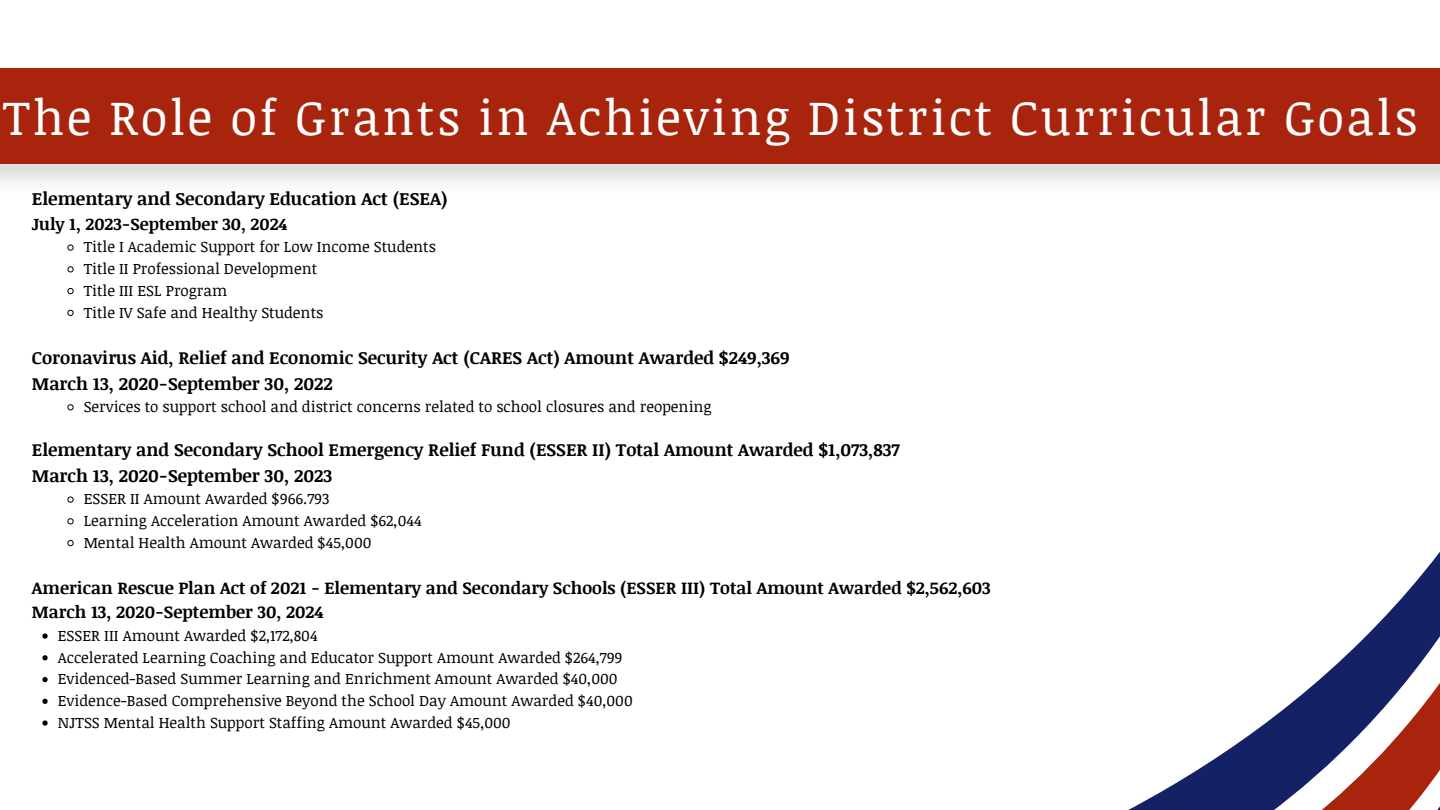
<style>
.page{position:relative;width:1440px;height:810px;background:#fff}
.page>*{position:absolute;margin:0;border:0;box-sizing:border-box;transform-origin:0 0}
.t1{font:49px "Noticia Text";letter-spacing:.05em;color:#fff}
.t2{font:700 17.9px "Noticia Text";color:#000}
.t3{font:700 17.8px/25.5px "Noticia Text";color:#000}
.t4{font:700 17.2px/24.8px "Noticia Text";color:#000}
.t5{font:700 16.9px "Noticia Text";color:#000}
.t6{font:15.2px/21.8px "Noticia Text";color:#000}
</style>
<div class="page">
<div style="left:0;top:68px;width:1440px;height:96px;background:#a8240d"></div>
<svg style="left:67px;top:244px;width:7px;height:7px"></svg>
<svg style="left:67px;top:266px;width:7px;height:7px"></svg>
<svg style="left:67px;top:288px;width:7px;height:7px"></svg>
<svg style="left:67px;top:309px;width:7px;height:7px"></svg>
<svg style="left:67px;top:404px;width:7px;height:7px"></svg>
<svg style="left:67px;top:496px;width:7px;height:7px"></svg>
<svg style="left:67px;top:518px;width:7px;height:7px"></svg>
<svg style="left:67px;top:540px;width:7px;height:7px"></svg>
<svg style="left:42px;top:633px;width:6px;height:6px"></svg>
<svg style="left:42px;top:655px;width:6px;height:5px"></svg>
<svg style="left:42px;top:677px;width:6px;height:5px"></svg>
<svg style="left:42px;top:699px;width:6px;height:5px"></svg>
<svg style="left:42px;top:720px;width:6px;height:6px"></svg>
<svg style="left:1128px;top:551px;width:312px;height:259px"></svg>
<h1 class="t1" style="left:3px;top:82px;width:1416px">The Role of Grants in Achieving District Curricular Goals</h1>
<p class="t2" style="left:32px;top:186px;width:417px">Elementary and Secondary Education Act (ESEA)</p>
<p class="t5" style="left:32px;top:212px;width:257px">July 1, 2023-September 30, 2024</p>
<p class="t6" style="left:84px;top:236px;width:354px">Title I Academic Support for Low Income Students Title II Professional Development<br>Title III ESL Program<br>Title IV Safe and Healthy Students</p>
<p class="t3" style="left:32px;top:344px;width:759px">Coronavirus Aid, Relief and Economic Security Act (CARES Act) Amount Awarded $249,369<br>March 13, 2020-September 30, 2022</p>
<p class="t6" style="left:84px;top:395px;width:629px">Services to support school and district concerns related to school closures and reopening</p>
<p class="t3" style="left:32px;top:437px;width:869px">Elementary and Secondary School Emergency Relief Fund (ESSER II) Total Amount Awarded $1,073,837<br>March 13, 2020-September 30, 2023</p>
<p class="t6" style="left:84px;top:488px;width:339px">ESSER II Amount Awarded $966.793<br>Learning Acceleration Amount Awarded $62,044<br>Mental Health Amount Awarded $45,000</p>
<p class="t4" style="left:32px;top:575px;width:960px">American Rescue Plan Act of 2021 - Elementary and Secondary Schools (ESSER III) Total Amount Awarded $2,562,603<br>March 13, 2020-September 30, 2024</p>
<p class="t6" style="left:58px;top:624px;width:576px">ESSER III Amount Awarded $2,172,804<br>Accelerated Learning Coaching and Educator Support Amount Awarded $264,799<br>Evidenced-Based Summer Learning and Enrichment Amount Awarded $40,000<br>Evidence-Based Comprehensive Beyond the School Day Amount Awarded $40,000<br>NJTSS Mental Health Support Staffing Amount Awarded $45,000</p>
</div>
